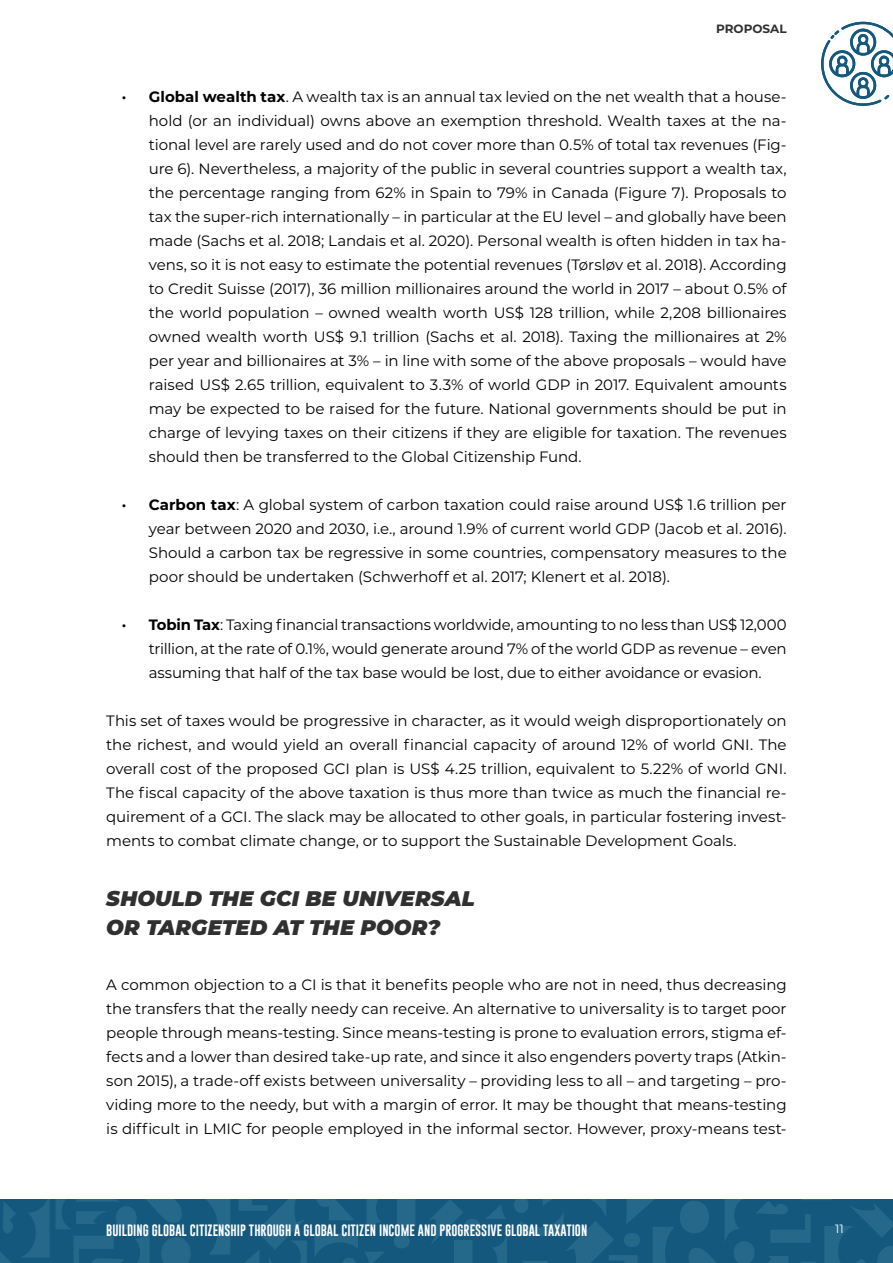
<style>
.page{position:relative;width:893px;height:1263px;background:#fff}
.page>*{position:absolute;margin:0;border:0;box-sizing:border-box;transform-origin:0 0}
.sottotitolo_capitolo{font:italic 900 21px/28.5px "Montserrat";letter-spacing:.005em;color:#2f302f}
.normale{font:15px/24px "Montserrat";letter-spacing:-.005em;color:#000;text-align:justify}
.t1{font:12px "Gobold";color:#fff}
.t2{font:700 12px "Montserrat";color:#2f302f}
.t3{font:12px "Montserrat";color:#fff}
.s1{font-weight:700}
</style>
<div class="page">
<div style="left:0;top:1199px;width:893px;height:64px;background:#14597d"></div>
<svg style="left:514px;top:1199px;width:379px;height:64px"></svg>
<svg style="left:430px;top:1200px;width:77px;height:63px"></svg>
<svg style="left:0;top:1199px;width:415px;height:64px"></svg>
<svg style="left:821px;top:22px;width:72px;height:84px"></svg>
<p class="t2" style="left:716px;top:20px;width:72px">PROPOSAL</p>
<p class="normale" style="left:149px;top:84px;width:639px;text-indent:-27px"><span class="s1">· Global wealth tax</span>. A wealth tax is an annual tax levied on the net wealth that a house&shy;hold (or an individual) owns above an exemption threshold. Wealth taxes at the na&shy;tional level are rarely used and do not cover more than 0.5% of total tax revenues (Fig&shy;ure 6). Nevertheless, a majority of the public in several countries support a wealth tax, the percentage ranging from 62% in Spain to 79% in Canada (Figure 7). Proposals to tax the super-rich internationally – in particular at the EU level – and globally have been made (Sachs et al. 2018; Landais et al. 2020). Personal wealth is often hidden in tax ha&shy;vens, so it is not easy to estimate the potential revenues (Tørsløv et al. 2018). According to Credit Suisse (2017), 36 million millionaires around the world in 2017 – about 0.5% of the world population – owned wealth worth US$ 128 trillion, while 2,208 billionaires owned wealth worth US$ 9.1 trillion (Sachs et al. 2018). Taxing the millionaires at 2% per year and billionaires at 3% – in line with some of the above proposals – would have raised US$ 2.65 trillion, equivalent to 3.3% of world GDP in 2017. Equivalent amounts may be expected to be raised for the future. National governments should be put in charge of levying taxes on their citizens if they are eligible for taxation. The revenues should then be transferred to the Global Citizenship Fund.</p>
<p class="normale" style="left:149px;top:492px;width:639px;text-indent:-27px"><span class="s1">· Carbon tax</span>: A global system of carbon taxation could raise around US$ 1.6 trillion per year between 2020 and 2030, i.e., around 1.9% of current world GDP (Jacob et al. 2016).<br>Should a carbon tax be regressive in some countries, compensatory measures to the poor should be undertaken (Schwerhoff et al. 2017; Klenert et al. 2018).</p>
<p class="normale" style="left:149px;top:612px;width:639px;text-indent:-27px"><span class="s1">· Tobin Tax</span>: Taxing financial transactions worldwide, amounting to no less than US$ 12,000 trillion, at the rate of 0.1%, would generate around 7% of the world GDP as revenue – even assuming that half of the tax base would be lost, due to either avoidance or evasion.</p>
<p class="normale" style="left:106px;top:708px;width:682px">This set of taxes would be progressive in character, as it would weigh disproportionately on the richest, and would yield an overall financial capacity of around 12% of world GNI. The overall cost of the proposed GCI plan is US$ 4.25 trillion, equivalent to 5.22% of world GNI.<br>The fiscal capacity of the above taxation is thus more than twice as much the financial re&shy;quirement of a GCI. The slack may be allocated to other goals, in particular fostering invest&shy;ments to combat climate change, or to support the Sustainable Development Goals.</p>
<p class="sottotitolo_capitolo" style="left:106px;top:883px;width:370px">SHOULD THE GCI BE UNIVERSAL<br>OR TARGETED AT THE POOR?</p>
<p class="normale" style="left:106px;top:972px;width:682px">A common objection to a CI is that it benefits people who are not in need, thus decreasing the transfers that the really needy can receive. An alternative to universality is to target poor people through means-testing. Since means-testing is prone to evaluation errors, stigma ef&shy;fects and a lower than desired take-up rate, and since it also engenders poverty traps (Atkin&shy;son 2015), a trade-off exists between universality – providing less to all – and targeting – pro&shy;viding more to the needy, but with a margin of error. It may be thought that means-testing is difficult in LMIC for people employed in the informal sector. However, proxy-means test-</p>
<p class="t1" style="left:106px;top:1223px;width:482px">BUILDING GLOBAL CITIZENSHIP THROUGH A GLOBAL CITIZEN INCOME AND PROGRESSIVE GLOBAL TAXATION</p>
<p class="t3" style="left:835px;top:1221px;width:10px">11</p>
</div>
